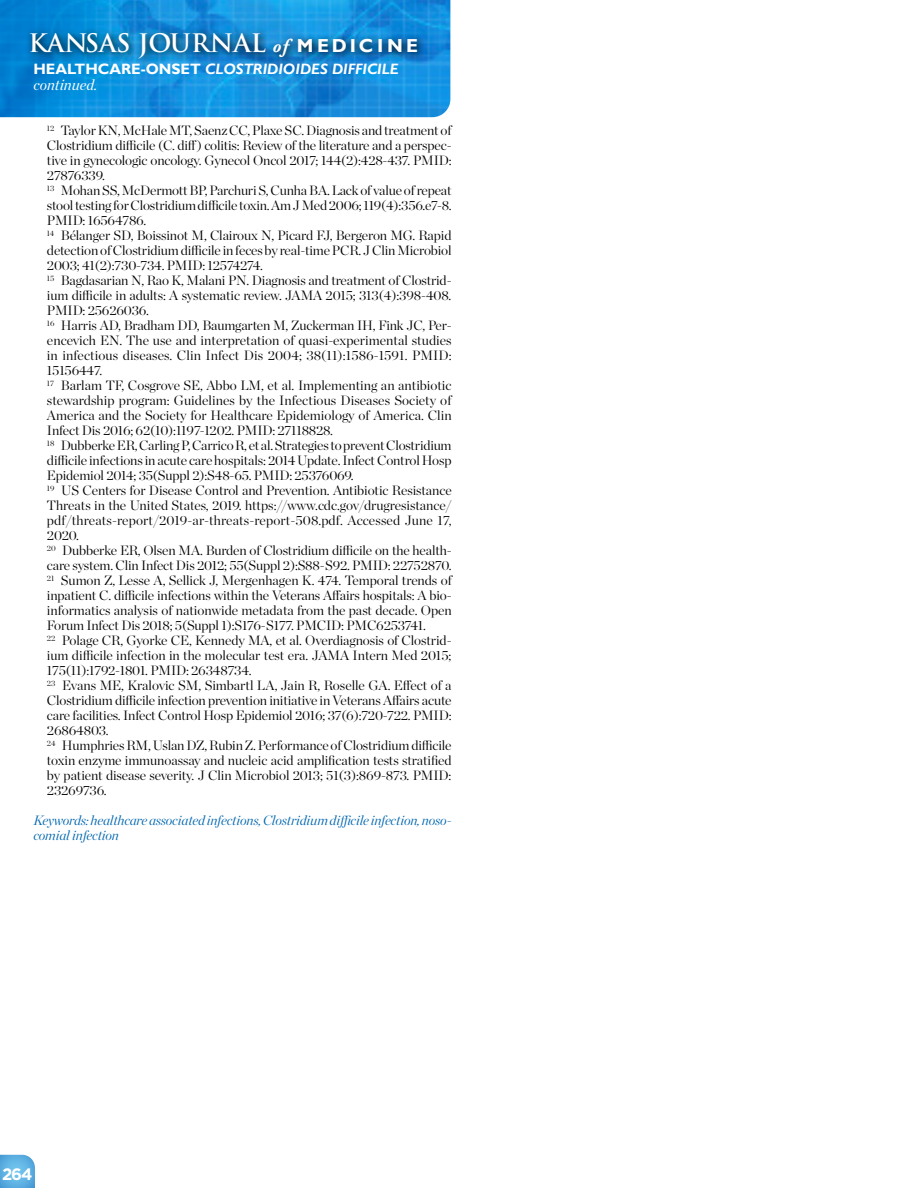
<style>
.page{position:relative;width:918px;height:1188px;background:#fff}
.page>*{position:absolute;margin:0;border:0;box-sizing:border-box;transform-origin:0 0}
.t1{font:700 24.9px "Trajan Pro";color:#fff}
.t2{font:700 16.5px "Gotham";color:#fff}
.t3{font:italic 700 15px "Gill Sans";color:#fff}
.t4{font:italic 15px "Chronicle Display";color:#fff}
.t5{font:300 13.5px/15px "Chronicle Display";letter-spacing:-.01em;color:#000;text-align:justify}
.t6{font:italic 300 13.5px/15px "Chronicle Display";letter-spacing:-.015em;color:#0067b1}
.s1{font-family:"Adobe Garamond Pro";font-style:italic;font-size:18.75px}
.s2{font-family:"Gill Sans";font-size:18.75px}
.s3{font-style:normal}
</style>
<div class="page">
<img style="left:0;top:0;width:450px;height:117px">
<svg style="left:0;top:1154px;width:35px;height:34px"></svg>
<svg style="left:26px;top:27px;width:402px;height:41px;background:#107abd"></svg>
<p class="t1" style="left:28px;top:28px;width:391px">KANSAS JOURNAL <span class="s1">of</span> <span class="s2">M EDIC I N E</span></p>
<p class="t3" style="left:33px;top:60px;width:367px"><span class="s3">HEALTHCARE-ONSET</span> CLOSTRIDIOIDES DIFFICILE</p>
<p class="t4" style="left:33px;top:73px;width:65px">continued.</p>
<p class="t5" style="left:47px;top:122px;width:406px"><sup>12</sup> Taylor KN, McHale MT, Saenz CC, Plaxe SC. Diagnosis and treatment of Clostridium difficile (C. diff) colitis: Review of the literature and a perspec&shy;tive in gynecologic oncology. Gynecol Oncol 2017; 144(2):428-437. PMID:<br>27876339.</p>
<p class="t5" style="left:47px;top:182px;width:406px"><sup>13</sup> Mohan SS, McDermott BP, Parchuri S, Cunha BA. Lack of value of repeat stool testing for Clostridium difficile toxin. Am J Med 2006; 119(4):356.e7-8.<br>PMID: 16564786.</p>
<p class="t5" style="left:47px;top:227px;width:406px"><sup>14</sup> Bélanger SD, Boissinot M, Clairoux N, Picard FJ, Bergeron MG. Rapid detection of Clostridium difficile in feces by real-time PCR. J Clin Microbiol 2003; 41(2):730-734. PMID: 12574274.</p>
<p class="t5" style="left:47px;top:272px;width:406px"><sup>15</sup> Bagdasarian N, Rao K, Malani PN. Diagnosis and treatment of Clostrid&shy;ium difficile in adults: A systematic review. JAMA 2015; 313(4):398-408.<br>PMID: 25626036.</p>
<p class="t5" style="left:47px;top:317px;width:406px"><sup>16</sup> Harris AD, Bradham DD, Baumgarten M, Zuckerman IH, Fink JC, Per&shy;encevich EN. The use and interpretation of quasi-experimental studies in infectious diseases. Clin Infect Dis 2004; 38(11):1586-1591. PMID:<br>15156447.</p>
<p class="t5" style="left:47px;top:377px;width:406px"><sup>17</sup> Barlam TF, Cosgrove SE, Abbo LM, et al. Implementing an antibiotic stewardship program: Guidelines by the Infectious Diseases Society of America and the Society for Healthcare Epidemiology of America. Clin Infect Dis 2016; 62(10):1197-1202. PMID: 27118828.</p>
<p class="t5" style="left:47px;top:437px;width:406px"><sup>18</sup> Dubberke ER, Carling P, Carrico R, et al. Strategies to prevent Clostridium difficile infections in acute care hospitals: 2014 Update. Infect Control Hosp Epidemiol 2014; 35(Suppl 2):S48-65. PMID: 25376069.</p>
<p class="t5" style="left:47px;top:482px;width:406px"><sup>19</sup> US Centers for Disease Control and Prevention. Antibiotic Resistance Threats in the United States, 2019. https://www.cdc.gov/drugresistance/ pdf/threats-report/2019-ar-threats-report-508.pdf. Accessed June 17, 2020.</p>
<p class="t5" style="left:47px;top:542px;width:406px"><sup>20</sup> Dubberke ER, Olsen MA. Burden of Clostridium difficile on the health&shy;care system. Clin Infect Dis 2012; 55(Suppl 2):S88-S92. PMID: 22752870.</p>
<p class="t5" style="left:47px;top:572px;width:406px"><sup>21</sup> Sumon Z, Lesse A, Sellick J, Mergenhagen K. 474. Temporal trends of inpatient C. difficile infections within the Veterans Affairs hospitals: A bio&shy;informatics analysis of nationwide metadata from the past decade. Open Forum Infect Dis 2018; 5(Suppl 1):S176-S177. PMCID: PMC6253741.</p>
<p class="t5" style="left:47px;top:632px;width:406px"><sup>22</sup> Polage CR, Gyorke CE, Kennedy MA, et al. Overdiagnosis of Clostrid&shy;ium difficile infection in the molecular test era. JAMA Intern Med 2015; 175(11):1792-1801. PMID: 26348734.</p>
<p class="t5" style="left:47px;top:677px;width:406px"><sup>23</sup> Evans ME, Kralovic SM, Simbartl LA, Jain R, Roselle GA. Effect of a Clostridium difficile infection prevention initiative in Veterans Affairs acute care facilities. Infect Control Hosp Epidemiol 2016; 37(6):720-722. PMID:<br>26864803.</p>
<p class="t5" style="left:47px;top:737px;width:406px"><sup>24</sup> Humphries RM, Uslan DZ, Rubin Z. Performance of Clostridium difficile toxin enzyme immunoassay and nucleic acid amplification tests stratified by patient disease severity. J Clin Microbiol 2013; 51(3):869-873. PMID:<br>23269736.</p>
<p class="t6" style="left:33px;top:812px;width:420px">Keywords: healthcare associated infections, Clostridium difficile infection, noso&shy;comial infection</p>
<p class="t2" style="left:2px;top:1163px;width:32px">264</p>
</div>
